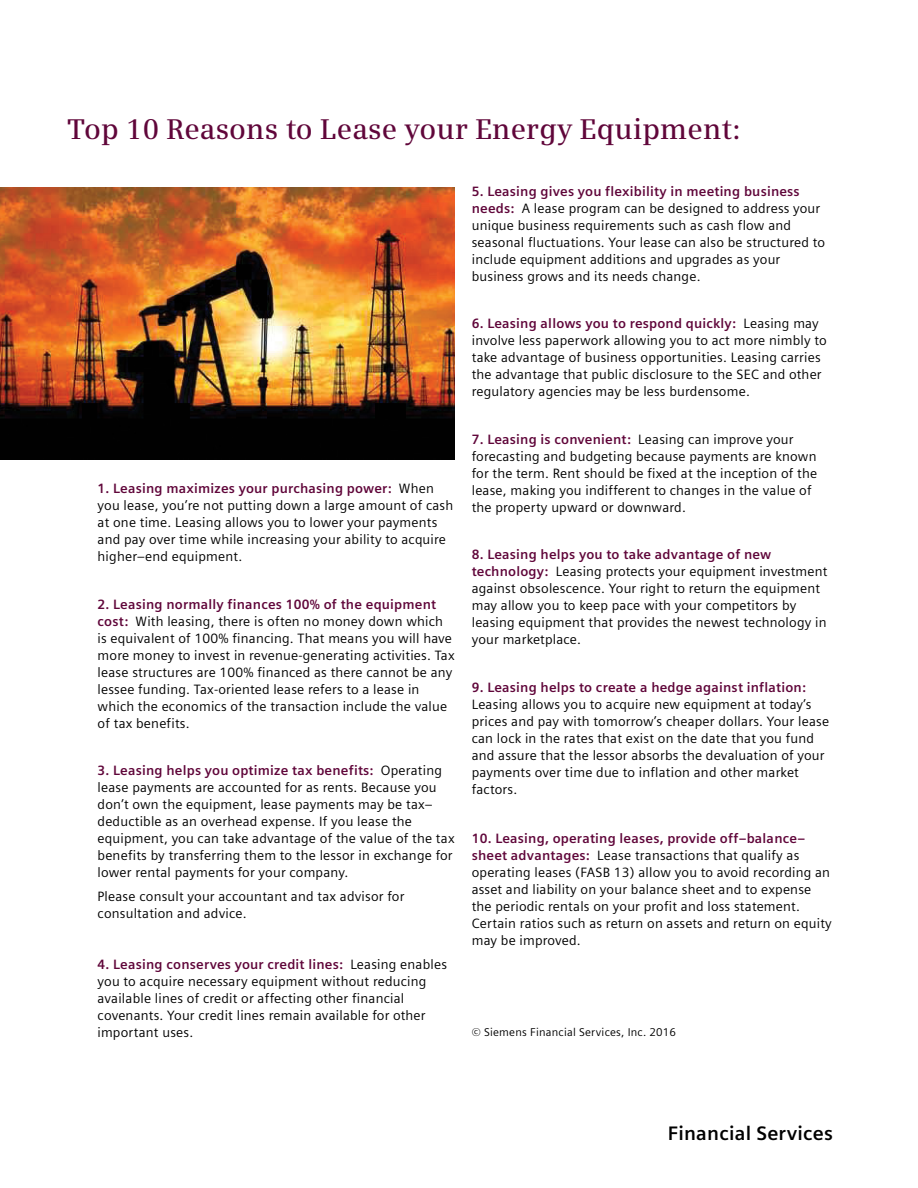
<style>
.page{position:relative;width:918px;height:1188px;background:#fff}
.page>*{position:absolute;margin:0;border:0;box-sizing:border-box;transform-origin:0 0}
._04__Headline__22pt{font:600 28.5px "Siemens Serif";letter-spacing:.005em;color:#60063a}
._03__URL_sector_clai{font:700 19.5px "Siemens Sans";letter-spacing:.01em;color:#000}
._04__Headline_paragr{font:13.5px/17px "Siemens Sans";letter-spacing:.015em;color:#000}
._04__Copy___9pt_4mm{font:13.5px/17px "Siemens Sans";letter-spacing:.015em;color:#000}
._06__Captions___7_5p{font:11.25px "Siemens Sans";letter-spacing:.02em;color:#000}
.s1{font-weight:700;color:#60063a}
</style>
<div class="page">
<img style="left:0;top:187px;width:455px;height:272px">
<p class="_04__Headline__22pt" style="left:68px;top:113px;width:675px">Top 10 Reasons to Lease your Energy Equipment:</p>
<p class="_04__Headline_paragr" style="left:98px;top:480px;width:357px"><span class="s1">1. Leasing maximizes your purchasing power:</span> When you lease, you’re not putting down a large amount of cash at one time. Leasing allows you to lower your payments and pay over time while increasing your ability to acquire higher–end equipment.</p>
<p class="_04__Headline_paragr" style="left:98px;top:596px;width:359px"><span class="s1">2. Leasing normally finances 100% of the equipment cost:</span> With leasing, there is often no money down which is equivalent of 100% financing. That means you will have more money to invest in revenue-generating activities. Tax lease structures are 100% financed as there cannot be any lessee funding. Tax-oriented lease refers to a lease in which the economics of the transaction include the value of tax benefits.</p>
<p class="_04__Headline_paragr" style="left:98px;top:762px;width:359px"><span class="s1">3. Leasing helps you optimize tax benefits:</span> Operating lease payments are accounted for as rents. Because you don’t own the equipment, lease payments may be tax– deductible as an overhead expense. If you lease the equipment, you can take advantage of the value of the tax benefits by transferring them to the lessor in exchange for lower rental payments for your company.</p>
<p class="_04__Copy___9pt_4mm" style="left:98px;top:888px;width:308px">Please consult your accountant and tax advisor for consultation and advice.</p>
<p class="_04__Headline_paragr" style="left:98px;top:956px;width:351px"><span class="s1">4. Leasing conserves your credit lines:</span> Leasing enables you to acquire necessary equipment without reducing available lines of credit or affecting other financial covenants. Your credit lines remain available for other important uses.</p>
<p class="_04__Headline_paragr" style="left:472px;top:183px;width:355px"><span class="s1">5. Leasing gives you flexibility in meeting business needs:</span> A lease program can be designed to address your unique business requirements such as cash flow and seasonal fluctuations. Your lease can also be structured to include equipment additions and upgrades as your business grows and its needs change.</p>
<p class="_04__Headline_paragr" style="left:472px;top:315px;width:356px"><span class="s1">6. Leasing allows you to respond quickly:</span> Leasing may involve less paperwork allowing you to act more nimbly to take advantage of business opportunities. Leasing carries the advantage that public disclosure to the SEC and other regulatory agencies may be less burdensome.</p>
<p class="_04__Headline_paragr" style="left:472px;top:431px;width:347px"><span class="s1">7. Leasing is convenient:</span> Leasing can improve your forecasting and budgeting because payments are known for the term. Rent should be fixed at the inception of the lease, making you indifferent to changes in the value of the property upward or downward.</p>
<p class="_04__Headline_paragr" style="left:472px;top:546px;width:357px"><span class="s1">8. Leasing helps you to take advantage of new technology:</span> Leasing protects your equipment investment against obsolescence. Your right to return the equipment may allow you to keep pace with your competitors by leasing equipment that provides the newest technology in your marketplace.</p>
<p class="_04__Headline_paragr" style="left:472px;top:679px;width:359px"><span class="s1">9. Leasing helps to create a hedge against inflation:<br></span>Leasing allows you to acquire new equipment at today’s prices and pay with tomorrow’s cheaper dollars. Your lease can lock in the rates that exist on the date that you fund and assure that the lessor absorbs the devaluation of your payments over time due to inflation and other market factors.</p>
<p class="_04__Headline_paragr" style="left:472px;top:830px;width:362px"><span class="s1">10. Leasing, operating leases, provide off–balance– sheet advantages:</span> Lease transactions that qualify as operating leases (FASB 13) allow you to avoid recording an asset and liability on your balance sheet and to expense the periodic rentals on your profit and loss statement.<br>Certain ratios such as return on assets and return on equity may be improved.</p>
<p class="_06__Captions___7_5p" style="left:472px;top:1026px;width:206px">© Siemens Financial Services, Inc. 2016</p>
<p class="_03__URL_sector_clai" style="left:668px;top:1122px;width:166px">Financial Services</p>
</div>
